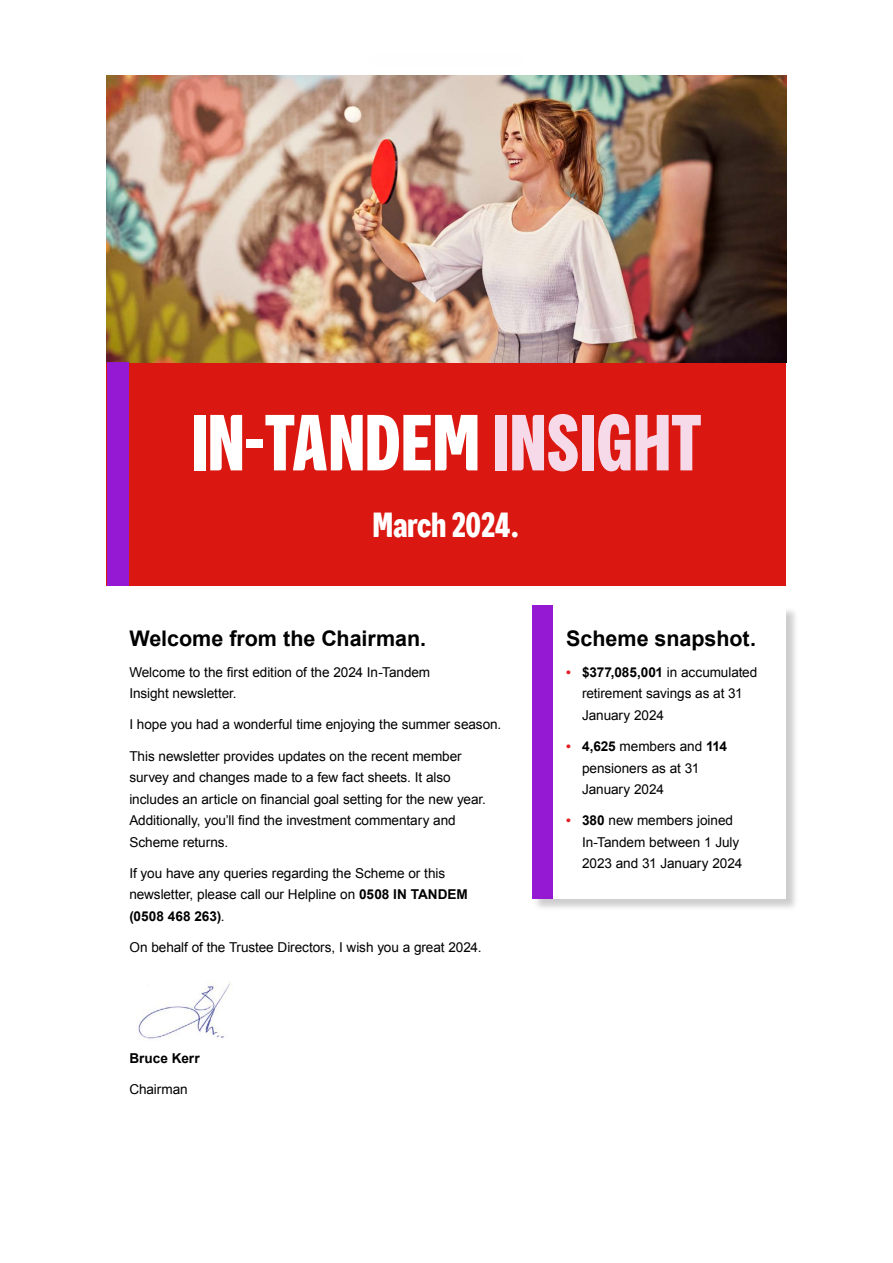
<style>
.page{position:relative;width:893px;height:1263px;background:#fff}
.page>*{position:absolute;margin:0;border:0;box-sizing:border-box;transform-origin:0 0}
.t1{font:700 79.2px "Westpac";color:#fff}
.t2{font:700 33.9px "Westpac";color:#fff}
.t3{font:700 21.45px "Arial";color:#000101}
.t4{font:13.65px/21.5px "Arial";letter-spacing:-.005em;color:#000101}
.t5{font:700 13.65px "Arial";color:#000101}
.s1{color:#f7dae9}
.s2{font-weight:700}
.s3{font-weight:700;color:#e41f26}
</style>
<div class="page">
<div style="left:107px;top:362px;width:679px;height:224px;background:#da1710"></div>
<img style="left:138px;top:982px;width:93px;height:57px">
<div style="left:532px;top:606px;width:267px;height:305px;background:#000;opacity:.2"></div>
<div style="left:532px;top:605px;width:254px;height:293px;background:#fff"></div>
<div style="left:532px;top:605px;width:21px;height:293px;background:#9519d2"></div>
<img style="left:107px;top:75px;width:679px;height:287px">
<div style="left:107px;top:362px;width:21px;height:224px;background:#9519d2"></div>
<h1 class="t1" style="left:191px;top:395px;width:512px">IN-TANDEM <span class="s1">INSIGHT</span></h1>
<h2 class="t2" style="left:373px;top:505px;width:147px">March 2024.</h2>
<h3 class="t3" style="left:129px;top:624px;width:298px">Welcome from the Chairman.</h3>
<p class="t4" style="left:129px;top:661px;width:302px">Welcome to the first edition of the 2024 In-Tandem<br>Insight newsletter.</p>
<p class="t4" style="left:129px;top:714px;width:373px">I hope you had a wonderful time enjoying the summer season.</p>
<p class="t4" style="left:129px;top:745px;width:358px">This newsletter provides updates on the recent member survey and changes made to a few fact sheets. It also includes an article on financial goal setting for the new year.<br>Additionally, you’ll find the investment commentary and Scheme returns.</p>
<p class="t4" style="left:129px;top:862px;width:340px">If you have any queries regarding the Scheme or this newsletter, please call our Helpline on <span class="s2">0508 IN TANDEM (0508 468 263)</span>.</p>
<p class="t4" style="left:129px;top:936px;width:354px">On behalf of the Trustee Directors, I wish you a great 2024.</p>
<p class="t5" style="left:129px;top:1049px;width:72px">Bruce Kerr</p>
<p class="t4" style="left:129px;top:1079px;width:60px">Chairman</p>
<h3 class="t3" style="left:566px;top:624px;width:191px">Scheme snapshot.</h3>
<p class="t4" style="left:582px;top:662px;width:177px;text-indent:-16px"><span class="s3">•</span> <span class="s2">$377,085,001</span> in accumulated retirement savings as at 31<br>January 2024</p>
<p class="t4" style="left:582px;top:736px;width:146px;text-indent:-16px"><span class="s3">•</span> <span class="s2">4,625</span> members and <span class="s2">114 </span>pensioners as at 31<br>January 2024</p>
<p class="t4" style="left:582px;top:810px;width:162px;text-indent:-16px"><span class="s3">•</span> <span class="s2">380</span> new members joined<br>In-Tandem between 1 July<br>2023 and 31 January 2024</p>
</div>
